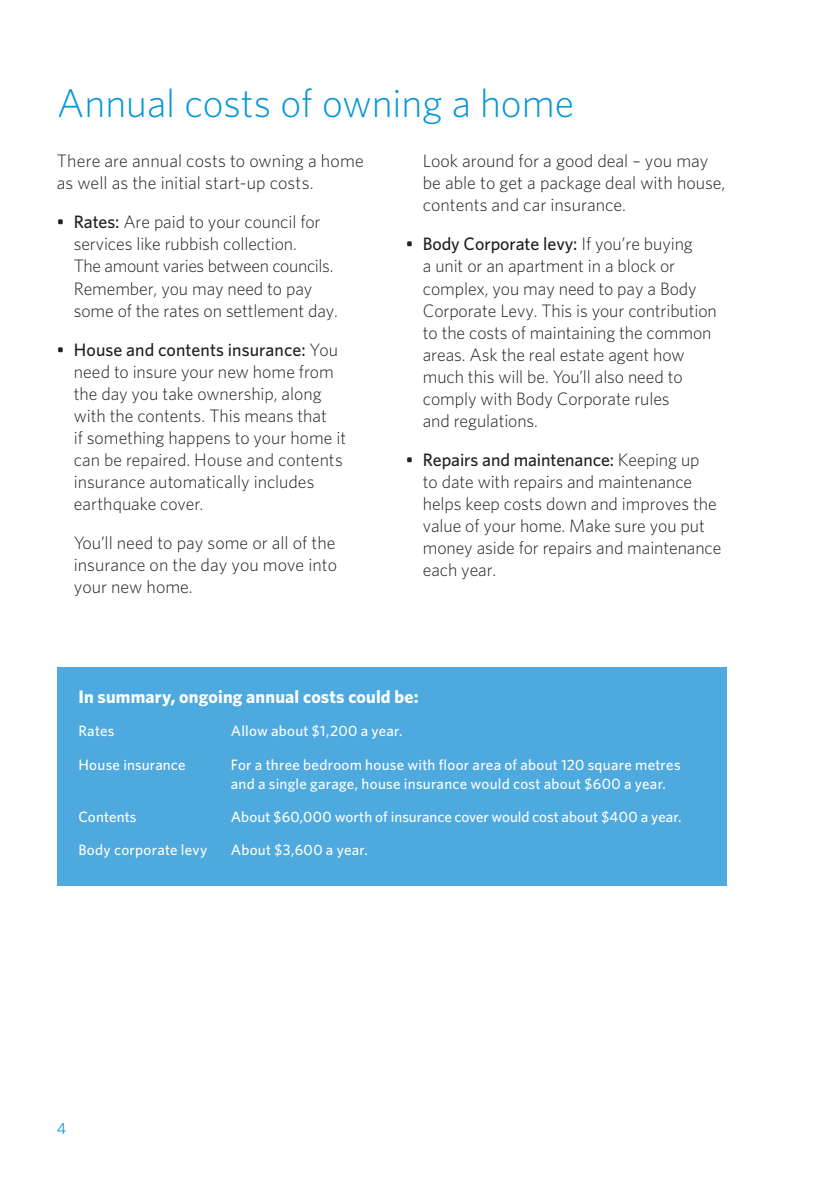
<style>
.page{position:relative;width:840px;height:1191px;background:#fff}
.page>*{position:absolute;margin:0;border:0;box-sizing:border-box;transform-origin:0 0}
.t1{font:300 40px "Whitney";color:#0696d7}
.t2{font:300 18px/22px "Whitney";letter-spacing:-.005em;color:#231f20}
.t3{font:700 18px "Whitney";letter-spacing:.01em;color:#fff}
.t4{font:16px "Whitney";color:#0696d7}
.t5{font:500 15px/19px "Whitney";letter-spacing:.015em;color:#fff}
.s1{font-weight:500}
</style>
<div class="page">
<div style="left:57px;top:667px;width:669px;height:218px;background:#4da9de"></div>
<h1 class="t1" style="left:57px;top:76px;width:518px">Annual costs of owning a home</h1>
<p class="t2" style="left:57px;top:150px;width:308px">There are annual costs to owning a home as well as the initial start-up costs.</p>
<p class="t2" style="left:74px;top:211px;width:266px;text-indent:-17px"><span class="s1">• Rates:</span> Are paid to your council for services like rubbish collection.<br>The amount varies between councils.<br>Remember, you may need to pay some of the rates on settlement day.</p>
<p class="t2" style="left:74px;top:338px;width:274px;text-indent:-17px"><span class="s1">• House and contents insurance:</span> You need to insure your new home from the day you take ownership, along with the contents. This means that<br>if something happens to your home it can be repaired. House and contents insurance automatically includes earthquake cover.</p>
<p class="t2" style="left:74px;top:531px;width:264px;text-align:justify">You’ll need to pay some or all of the insurance on the day you move into your new home.</p>
<p class="t2" style="left:422px;top:150px;width:304px">Look around for a good deal – you may be able to get a package deal with house, contents and car insurance.</p>
<p class="t2" style="left:422px;top:233px;width:295px;text-indent:-17px"><span class="s1">• Body Corporate levy:</span> If you’re buying<br>a unit or an apartment in a block or complex, you may need to pay a Body Corporate Levy. This is your contribution to the costs of maintaining the common areas. Ask the real estate agent how much this will be. You’ll also need to comply with Body Corporate rules<br>and regulations.</p>
<p class="t2" style="left:422px;top:448px;width:300px;text-indent:-17px"><span class="s1">• Repairs and maintenance:</span> Keeping up<br>to date with repairs and maintenance helps keep costs down and improves the value of your home. Make sure you put money aside for repairs and maintenance each year.</p>
<p class="t3" style="left:78px;top:685px;width:341px">In summary, ongoing annual costs could be:</p>
<p class="t5" style="left:78px;top:721px;width:38px">Rates</p>
<p class="t5" style="left:231px;top:721px;width:173px">Allow about $1,200 a year.</p>
<p class="t5" style="left:78px;top:754px;width:109px">House insurance</p>
<p class="t5" style="left:231px;top:754px;width:451px">For a three bedroom house with floor area of about 120 square metres and a single garage, house insurance would cost about $600 a year.</p>
<p class="t5" style="left:78px;top:807px;width:60px">Contents</p>
<p class="t5" style="left:231px;top:807px;width:452px">About $60,000 worth of insurance cover would cost about $400 a year.</p>
<p class="t5" style="left:78px;top:840px;width:130px">Body corporate levy</p>
<p class="t5" style="left:231px;top:840px;width:138px">About $3,600 a year.</p>
<p class="t4" style="left:57px;top:1118px;width:11px">4</p>
</div>
